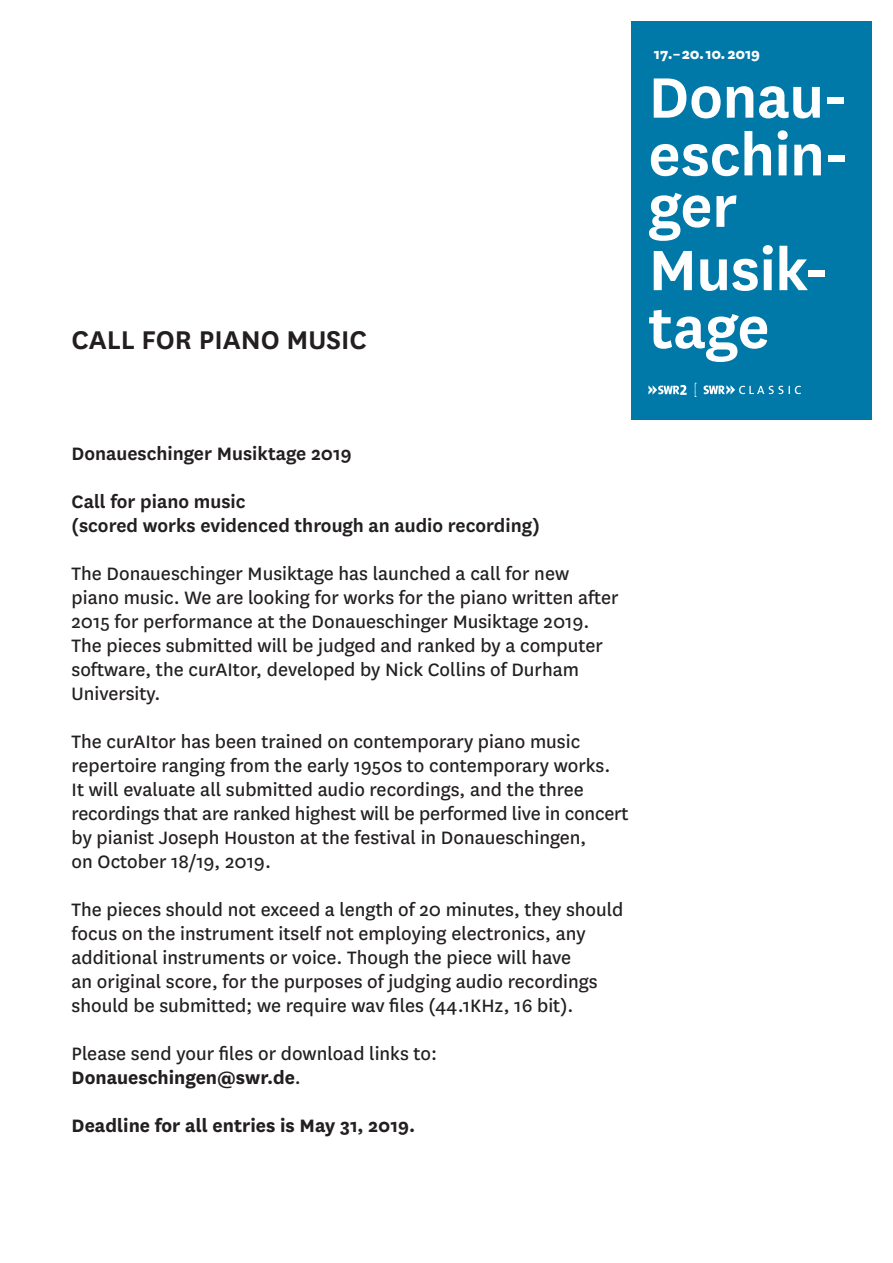
<style>
.page{position:relative;width:893px;height:1263px;background:#fff}
.page>*{position:absolute;margin:0;border:0;box-sizing:border-box;transform-origin:0 0}
.t1{font:600 66.45px/57.8px "National";letter-spacing:-.01em;color:#fff}
.t2{font:600 30px "National";color:#231f20}
.t3{font:21px/24px "National";color:#231f20}
.t4{font:600 21px/24px "National";color:#231f20}
.t5{font:700 21px "National";color:#231f20}
.t6{font:800 16.8px "National";letter-spacing:-.01em;color:#fff}
.s1{font-weight:700}
</style>
<div class="page">
<div style="left:631px;top:21px;width:241px;height:399px;background:#0078a8"></div>
<svg style="left:695px;top:383px;width:1px;height:14px"></svg>
<svg style="left:703px;top:385px;width:98px;height:10px"></svg>
<svg style="left:648px;top:385px;width:38px;height:10px"></svg>
<h2 class="t2" style="left:72px;top:319px;width:297px">CALL FOR PIANO MUSIC</h2>
<p class="t6" style="left:654px;top:42px;width:108px">17.–20. 10. 2019</p>
<h1 class="t1" style="left:648px;top:64px;width:202px">Donau&shy;eschin-</h1>
<h1 class="t1" style="left:648px;top:171px;width:182px;line-height:63.3px">ger<br>Musik-</h1>
<h1 class="t1" style="left:648px;top:294px;width:123px">tage</h1>
<p class="t4" style="left:72px;top:440px;width:282px">Donaueschinger Musiktage 2019</p>
<p class="t4" style="left:72px;top:488px;width:470px">Call for piano music<br>(scored works evidenced through an audio recording)</p>
<p class="t3" style="left:72px;top:560px;width:548px">The Donaueschinger Musiktage has launched a call for new piano music. We are looking for works for the piano written after 2015 for performance at the Donaueschinger Musiktage 2019.<br>The pieces submitted will be judged and ranked by a computer software, the curAItor, developed by Nick Collins of Durham University.</p>
<p class="t3" style="left:72px;top:728px;width:558px">The curAItor has been trained on contemporary piano music repertoire ranging from the early 1950s to contemporary works.<br>It will evaluate all submitted audio recordings, and the three recordings that are ranked highest will be performed live in concert by pianist Joseph Houston at the festival in Donaueschingen,<br>on October 18/19, 2019.</p>
<p class="t3" style="left:72px;top:896px;width:553px">The pieces should not exceed a length of 20 minutes, they should focus on the instrument itself not employing electronics, any additional instruments or voice. Though the piece will have<br>an original score, for the purposes of judging audio recordings should be submitted; we require wav files (44.1KHz, 16 bit).</p>
<p class="t3" style="left:72px;top:1040px;width:367px">Please send your files or download links to:<br><span class="s1">Donaueschingen@swr.de</span>.</p>
<p class="t5" style="left:72px;top:1110px;width:345px">Deadline for all entries is May 31, 2019.</p>
</div>
